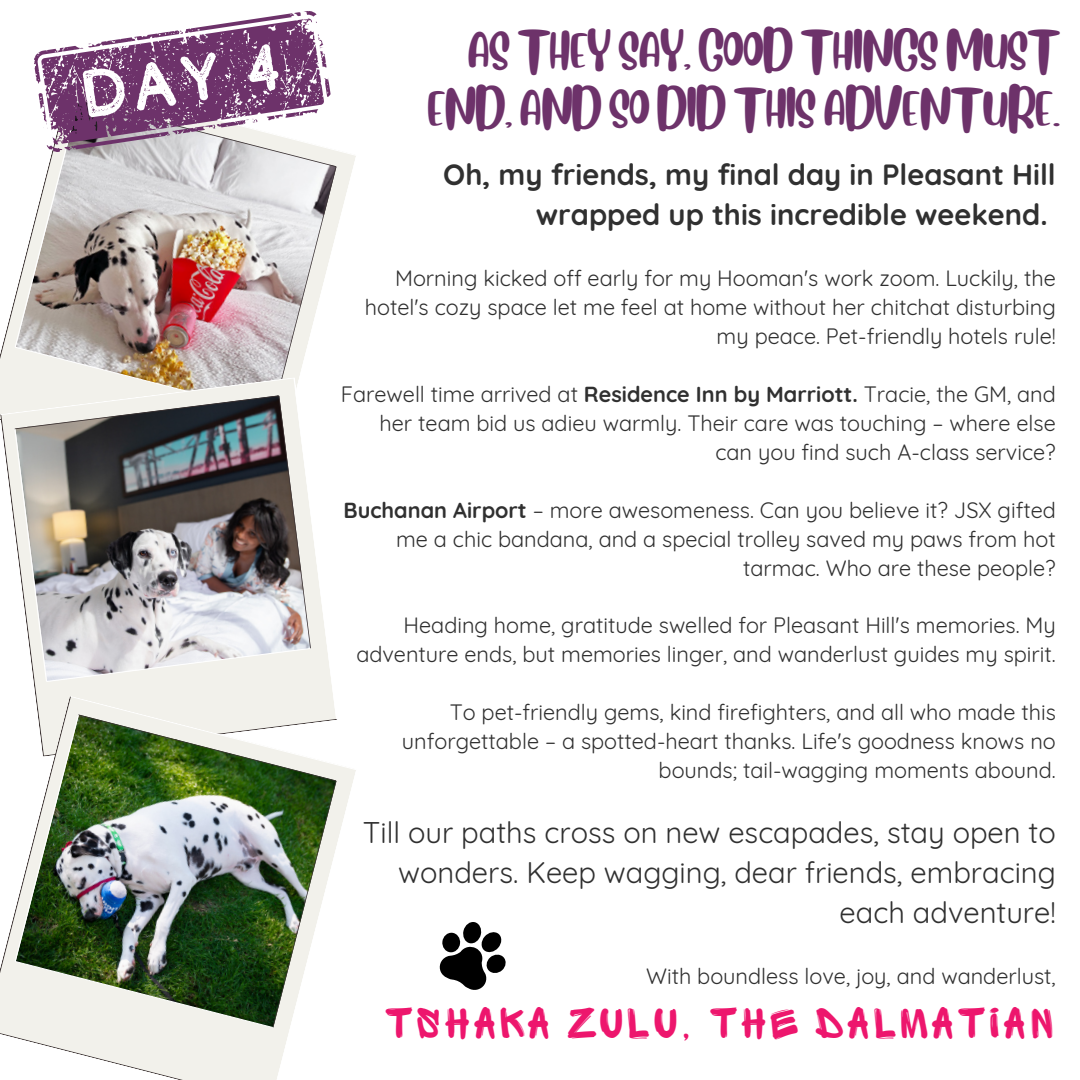
<style>
.page{position:relative;width:1080px;height:1080px;background:#fff}
.page>*{position:absolute;margin:0;border:0;box-sizing:border-box;transform-origin:0 0}
.t1{font:66.75px "Comodo Stamp";color:#fff}
.t2{font:45.25px "Sprite Graffiti";letter-spacing:.11em;color:#ed166d}
.t3{font:38.25px/58px "Blueberry";letter-spacing:-.035em;color:#6d326a;text-align:right}
.t4{font:29.25px/39.8px "Quicksand";color:#303030;text-align:right}
.t5{font:700 29.25px/39.8px "Quicksand";color:#303030;text-align:right}
.t6{font:21.75px/29px "Quicksand";color:#303030;text-align:right}
.s1{font-weight:700}
</style>
<div class="page">
<svg style="left:439px;top:922px;width:67px;height:68px"></svg>
<svg style="left:442px;top:932px;width:19px;height:21px"></svg>
<svg style="left:0;top:297px;width:15px;height:80px"></svg>
<img style="left:15px;top:150px;width:341px;height:227px">
<img style="left:0;top:377px;width:333px;height:319px">
<svg style="left:0;top:912px;width:15px;height:126px;fill:#f2f1eb"></svg>
<img style="left:15px;top:696px;width:341px;height:384px">
<svg style="left:32px;top:150px;width:301px;height:24px"></svg>
<svg style="left:31px;top:11px;width:301px;height:151px"></svg>
<p class="t1" style="left:76px;top:58px;width:205px;rotate:-8deg">Day 4</p>
<p class="t3" style="left:427px;top:15px;width:635px">AS THEY SAY, GOOD THINGS MUST<br>END, AND SO DID THIS ADVENTURE.</p>
<p class="t5" style="left:443px;top:154px;width:614px">Oh, my friends, my final day in Pleasant Hill wrapped up this incredible weekend.</p>
<p class="t6" style="left:365px;top:264px;width:693px">Morning kicked off early for my Hooman's work zoom. Luckily, the hotel's cozy space let me feel at home without her chitchat disturbing my peace. Pet-friendly hotels rule!</p>
<p class="t6" style="left:341px;top:379px;width:716px">Farewell time arrived at <span class="s1">Residence Inn by Marriott.</span> Tracie, the GM, and her team bid us adieu warmly. Their care was touching – where else can you find such A-class service?</p>
<p class="t6" style="left:343px;top:495px;width:714px"><span class="s1">Buchanan Airport</span> – more awesomeness. Can you believe it? JSX gifted me a chic bandana, and a special trolley saved my paws from hot tarmac. Who are these people?</p>
<p class="t6" style="left:356px;top:611px;width:701px">Heading home, gratitude swelled for Pleasant Hill's memories. My adventure ends, but memories linger, and wanderlust guides my spirit.</p>
<p class="t6" style="left:402px;top:698px;width:655px">To pet-friendly gems, kind firefighters, and all who made this unforgettable – a spotted-heart thanks. Life's goodness knows no bounds; tail-wagging moments abound.</p>
<p class="t4" style="left:363px;top:812px;width:694px">Till our paths cross on new escapades, stay open to wonders. Keep wagging, dear friends, embracing each adventure!</p>
<p class="t6" style="left:646px;top:962px;width:411px">With boundless love, joy, and wanderlust,</p>
<p class="t2" style="left:386px;top:1002px;width:669px">TSHAKA ZULU, THE DALMATIAN</p>
</div>
